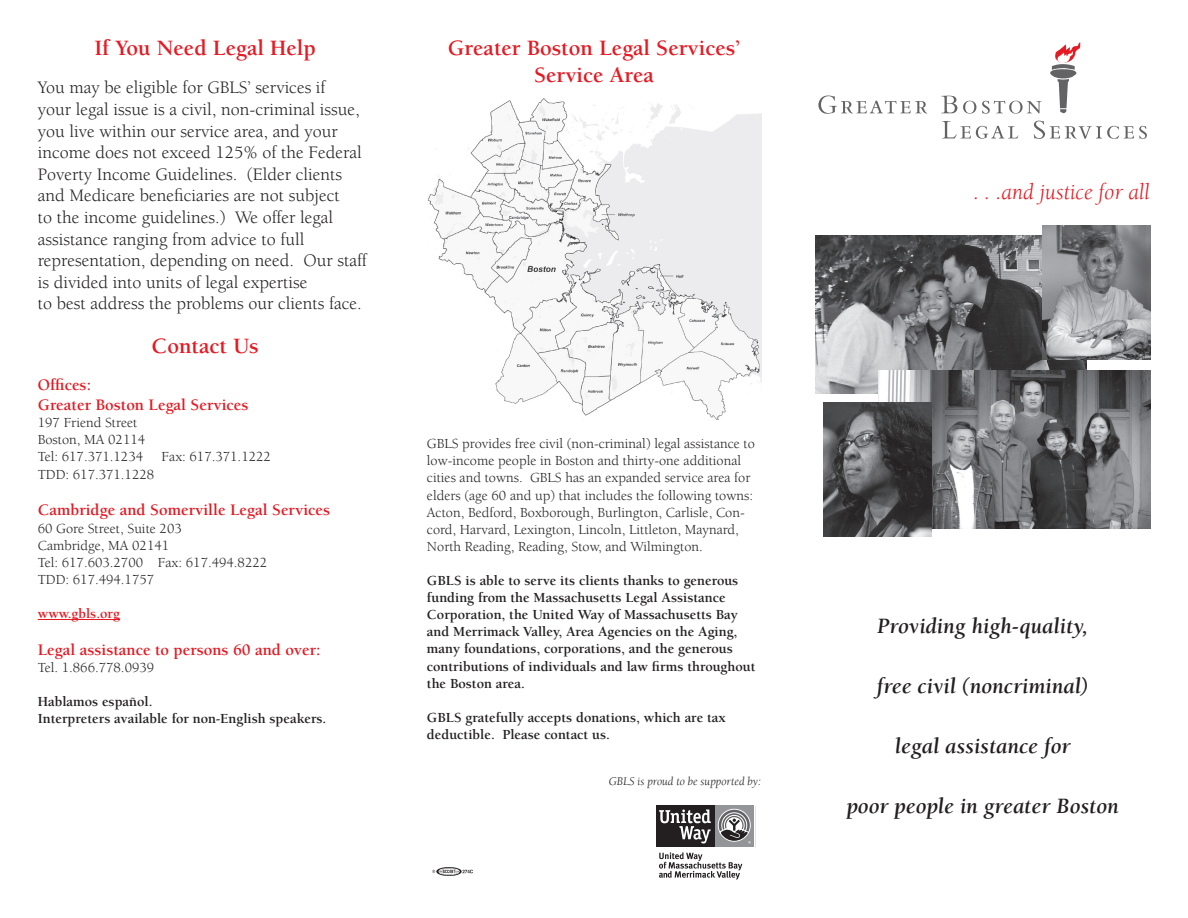
<style>
.page{position:relative;width:1188px;height:918px;background:#fff}
.page>*{position:absolute;margin:0;border:0;box-sizing:border-box;transform-origin:0 0}
.t1{font:italic 22.95px "Berkeley";color:#e51a23}
.t2{font:italic 700 22.5px "Berkeley";color:#231f20}
.t3{font:700 22.5px/27px "Berkeley";color:#e51a23;text-align:center}
.t4{font:18px/21.6px "Berkeley";color:#231f20}
.t5{font:700 16.5px/19.8px "Berkeley";color:#e51a23}
.t6{font:14.25px/17.1px "Berkeley";color:#231f20}
.t7{font:700 14.25px/17.1px "Berkeley";color:#231f20}
.t8{font:700 14.25px "Berkeley";color:#e51a23}
.t9{font:italic 12px "Berkeley";color:#231f20}
</style>
<div class="page">
<hr style="left:38px;top:619px;width:82px;height:1px;background:#e51a23">
<img style="left:427px;top:98px;width:334px;height:322px">
<svg style="left:818px;top:95px;width:109px;height:19px"></svg>
<svg style="left:941px;top:96px;width:16px;height:17px"></svg>
<svg style="left:963px;top:101px;width:13px;height:13px"></svg>
<svg style="left:982px;top:101px;width:59px;height:13px"></svg>
<svg style="left:942px;top:121px;width:76px;height:18px"></svg>
<svg style="left:1034px;top:121px;width:113px;height:18px"></svg>
<svg style="left:1050px;top:42px;width:30px;height:72px"></svg>
<img style="left:815px;top:236px;width:272px;height:158px">
<img style="left:1042px;top:225px;width:108px;height:135px">
<img style="left:879px;top:370px;width:271px;height:159px">
<img style="left:824px;top:402px;width:108px;height:135px">
<div style="left:714px;top:805px;width:40px;height:41px;background:#939598"></div>
<svg style="left:718px;top:809px;width:33px;height:33px"></svg>
<div style="left:656px;top:805px;width:58px;height:41px;background:#231f20"></div>
<svg style="left:659px;top:809px;width:52px;height:35px"></svg>
<svg style="left:659px;top:852px;width:83px;height:28px"></svg>
<svg style="left:719px;top:810px;width:32px;height:34px"></svg>
<img style="left:432px;top:867px;width:41px;height:9px">
<h2 class="t3" style="left:94px;top:34px;width:223px">If You Need Legal Help</h2>
<p class="t4" style="left:38px;top:77px;width:330px">You may be eligible for GBLS’ services if<br>your legal issue is a civil, non-criminal issue, you live within our service area, and your income does not exceed 125% of the Federal Poverty Income Guidelines. (Elder clients and Medicare beneficiaries are not subject<br>to the income guidelines.) We offer legal assistance ranging from advice to full representation, depending on need. Our staff is divided into units of legal expertise<br>to best address the problems our clients face.</p>
<h2 class="t3" style="left:152px;top:333px;width:109px">Contact Us</h2>
<p class="t5" style="left:38px;top:376px;width:212px">Offices:<br>Greater Boston Legal Services</p>
<p class="t6" style="left:38px;top:415px;width:109px">197 Friend Street<br>Boston, MA 02114<br>Tel: 617.371.1234</p>
<p class="t6" style="left:162px;top:449px;width:111px">Fax: 617.371.1222</p>
<p class="t6" style="left:38px;top:466px;width:118px">TDD: 617.371.1228</p>
<p class="t5" style="left:38px;top:501px;width:294px">Cambridge and Somerville Legal Services</p>
<p class="t6" style="left:38px;top:520px;width:231px">60 Gore Street, Suite 203<br>Cambridge, MA 02141<br>Tel: 617.603.2700 Fax: 617.494.8222<br>TDD: 617.494.1757</p>
<p class="t8" style="left:38px;top:606px;width:84px">www.gbls.org</p>
<p class="t5" style="left:38px;top:640px;width:284px">Legal assistance to persons 60 and over:</p>
<p class="t6" style="left:38px;top:659px;width:118px">Tel. 1.866.778.0939</p>
<p class="t7" style="left:38px;top:693px;width:290px">Hablamos español.<br>Interpreters available for non-English speakers.</p>
<h2 class="t3" style="left:448px;top:34px;width:294px">Greater Boston Legal Services’<br>Service Area</h2>
<p class="t6" style="left:427px;top:436px;width:330px">GBLS provides free civil (non-criminal) legal assistance to low-income people in Boston and thirty-one additional cities and towns. GBLS has an expanded service area for elders (age 60 and up) that includes the following towns:<br>Acton, Bedford, Boxborough, Burlington, Carlisle, Con&shy;cord, Harvard, Lexington, Lincoln, Littleton, Maynard, North Reading, Reading, Stow, and Wilmington.</p>
<p class="t7" style="left:427px;top:572px;width:330px">GBLS is able to serve its clients thanks to generous funding from the Massachusetts Legal Assistance Corporation, the United Way of Massachusetts Bay and Merrimack Valley, Area Agencies on the Aging, many foundations, corporations, and the generous contributions of individuals and law firms throughout the Boston area.</p>
<p class="t7" style="left:427px;top:709px;width:300px">GBLS gratefully accepts donations, which are tax deductible. Please contact us.</p>
<p class="t9" style="left:609px;top:775px;width:154px">GBLS is proud to be supported by:</p>
<h1 class="t1" style="left:974px;top:180px;width:178px">. . .and justice for all</h1>
<h2 class="t2" style="left:877px;top:614px;width:212px">Providing high-quality,</h2>
<h2 class="t2" style="left:877px;top:674px;width:214px">free civil (noncriminal)</h2>
<h2 class="t2" style="left:895px;top:734px;width:177px">legal assistance for</h2>
<h2 class="t2" style="left:847px;top:794px;width:274px">poor people in greater Boston</h2>
</div>
